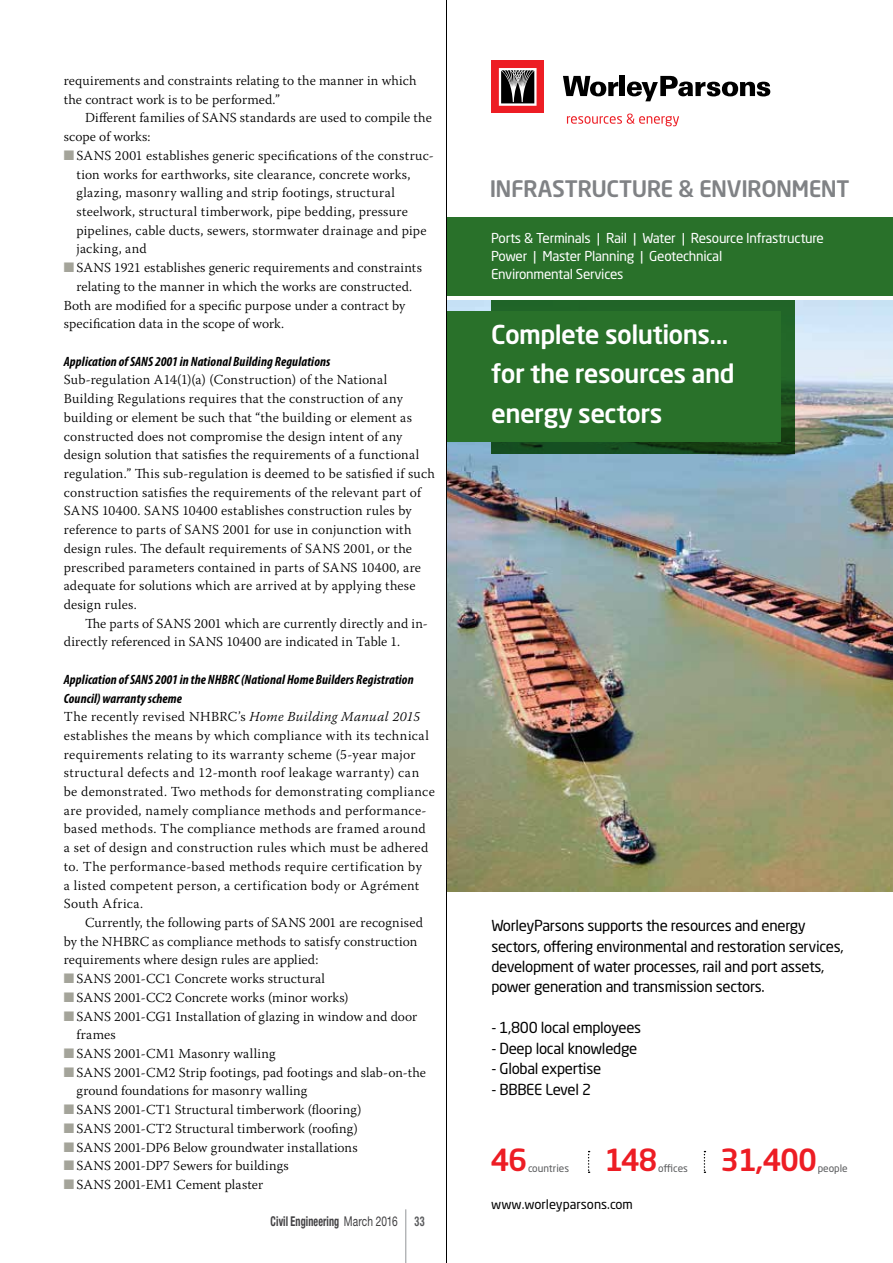
<style>
.page{position:relative;width:893px;height:1263px;background:#fff}
.page>*{position:absolute;margin:0;border:0;box-sizing:border-box;transform-origin:0 0}
.t1{font:500 30.15px "Neo Sans Std";letter-spacing:-.04em;color:#ed1d24}
.t2{font:500 25.8px/39.5px "Neo Sans Std";letter-spacing:-.025em;color:#fff}
.t3{font:500 22.5px "Neo Sans Std";letter-spacing:-.025em;color:#808285}
.t4{font:15px/20.4px "Neo Sans Std";letter-spacing:-.02em;color:#000}
.t5{font:300 13.65px/18.8px "Warnock Pro";letter-spacing:.02em;color:#000}
.t6{font:300 13.65px "Warnock Pro";color:#000}
.t7{font:italic 700 condensed 13.5px/18.8px "Myriad Pro";letter-spacing:.01em;color:#000}
.t8{font:13.5px/18px "Neo Sans Std";letter-spacing:-.02em;color:#fff}
.t9{font:700 condensed 13.5px "Helvetica Neue";letter-spacing:.01em;color:#414042;scale:.75 1}
.t10{font:12.9px "Neo Sans Std";color:#000}
.t11{font:10.2px "Neo Sans Std";color:#58595b}
.s1{font-style:italic}
.s2{font-weight:400;font-stretch:normal}
.s3{color:#58595b}
</style>
<div class="page">
<hr style="left:405px;top:1209px;width:1px;height:54px;background:#939598">
<img style="left:446px;top:0;width:447px;height:1263px">
<p class="t5" style="left:64px;top:71px;width:354px">requirements and constraints relating to the manner in which the contract work is to be performed.”</p>
<p class="t5" style="left:64px;top:108px;width:369px;text-indent:21px">Different families of SANS standards are used to compile the scope of works:</p>
<p class="t5" style="left:77px;top:146px;width:359px">SANS 2001 establishes generic specifications of the construc-</p>
<p class="t5" style="left:77px;top:164px;width:335px">tion works for earthworks, site clearance, concrete works,</p>
<p class="t5" style="left:77px;top:183px;width:320px">glazing, masonry walling and strip footings, structural</p>
<p class="t5" style="left:77px;top:202px;width:333px">steelwork, structural timberwork, pipe bedding, pressure</p>
<p class="t5" style="left:77px;top:221px;width:352px">pipelines, cable ducts, sewers, stormwater drainage and pipe</p>
<p class="t5" style="left:77px;top:239px;width:72px">jacking, and</p>
<p class="t5" style="left:77px;top:258px;width:347px">SANS 1921 establishes generic requirements and constraints</p>
<p class="t5" style="left:77px;top:277px;width:337px">relating to the manner in which the works are constructed.</p>
<p class="t5" style="left:64px;top:295px;width:343px">Both are modified for a specific purpose under a contract by</p>
<p class="t5" style="left:64px;top:314px;width:222px">specification data in the scope of work.</p>
<p class="t7" style="left:64px;top:352px;width:268px">Application of SANS 2001 in National Building Regulations</p>
<p class="t5" style="left:64px;top:370px;width:373px">Sub-regulation A14(1)(a) (Construction) of the National Building Regulations requires that the construction of any building or element be such that “the building or element as constructed does not compromise the design intent of any design solution that satisfies the requirements of a functional regulation.” This sub-regulation is deemed to be satisfied if such construction satisfies the requirements of the relevant part of SANS 10400. SANS 10400 establishes construction rules by reference to parts of SANS 2001 for use in conjunction with design rules. The default requirements of SANS 2001, or the prescribed parameters contained in parts of SANS 10400, are adequate for solutions which are arrived at by applying these design rules.</p>
<p class="t5" style="left:64px;top:613px;width:366px;text-indent:21px">The parts of SANS 2001 which are currently directly and in&shy;directly referenced in SANS 10400 are indicated in Table 1.</p>
<p class="t7" style="left:64px;top:670px;width:351px">Application of SANS 2001 in the NHBRC (National Home Builders Registration<br>Council) warranty scheme</p>
<p class="t5" style="left:64px;top:707px;width:373px">The recently revised NHBRC’s <span class="s1">Home Building Manual 2015 </span>establishes the means by which compliance with its technical requirements relating to its warranty scheme (5-year major structural defects and 12-month roof leakage warranty) can be demonstrated. Two methods for demonstrating compliance are provided, namely compliance methods and performance&shy;based methods. The compliance methods are framed around a set of design and construction rules which must be adhered to. The performance-based methods require certification by<br>a listed competent person, a certification body or Agrément South Africa.</p>
<p class="t5" style="left:85px;top:913px;width:339px">Currently, the following parts of SANS 2001 are recognised</p>
<p class="t5" style="left:64px;top:932px;width:355px">by the NHBRC as compliance methods to satisfy construction</p>
<p class="t6" style="left:64px;top:952px;width:256px">requirements where design rules are applied:</p>
<p class="t5" style="left:77px;top:969px;width:250px">SANS 2001-CC1 Concrete works structural</p>
<p class="t6" style="left:77px;top:989px;width:274px">SANS 2001-CC2 Concrete works (minor works)</p>
<p class="t5" style="left:77px;top:1006px;width:342px">SANS 2001-CG1 Installation of glazing in window and door</p>
<p class="t5" style="left:77px;top:1025px;width:41px">frames</p>
<p class="t5" style="left:77px;top:1044px;width:200px">SANS 2001-CM1 Masonry walling</p>
<p class="t5" style="left:77px;top:1062px;width:351px">SANS 2001-CM2 Strip footings, pad footings and slab-on-the</p>
<p class="t5" style="left:77px;top:1081px;width:232px">ground foundations for masonry walling</p>
<p class="t5" style="left:77px;top:1100px;width:286px">SANS 2001-CT1 Structural timberwork (flooring)</p>
<p class="t5" style="left:77px;top:1119px;width:283px">SANS 2001-CT2 Structural timberwork (roofing)</p>
<p class="t5" style="left:77px;top:1137px;width:283px">SANS 2001-DP6 Below groundwater installations</p>
<p class="t5" style="left:77px;top:1156px;width:214px">SANS 2001-DP7 Sewers for buildings</p>
<p class="t6" style="left:77px;top:1176px;width:188px">SANS 2001-EM1 Cement plaster</p>
<p class="t9" style="left:271px;top:1213px;width:207px">Civil Engineering <span class="s2">March 2016</span> <span class="s3">33</span></p>
<h3 class="t3" style="left:490px;top:174px;width:361px">INFRASTRUCTURE &amp; ENVIRONMENT</h3>
<p class="t8" style="left:491px;top:229px;width:334px">Ports &amp; Terminals | Rail | Water | Resource Infrastructure<br>Power | Master Planning | Geotechnical<br>Environmental Services</p>
<h2 class="t2" style="left:491px;top:314px;width:245px">Complete solutions... for the resources and energy sectors</h2>
<p class="t4" style="left:491px;top:915px;width:354px">WorleyParsons supports the resources and energy sectors, offering environmental and restoration services, development of water processes, rail and port assets, power generation and transmission sectors.</p>
<p class="t4" style="left:491px;top:1017px;width:151px">- 1,800 local employees</p>
<p class="t4" style="left:491px;top:1038px;width:147px">- Deep local knowledge</p>
<p class="t4" style="left:491px;top:1058px;width:111px">- Global expertise</p>
<p class="t4" style="left:491px;top:1078px;width:101px">- BBBEE Level 2</p>
<h1 class="t1" style="left:490px;top:1141px;width:38px">46</h1>
<p class="t11" style="left:528px;top:1162px;width:43px">countries</p>
<h1 class="t1" style="left:604px;top:1141px;width:55px">148</h1>
<p class="t11" style="left:658px;top:1162px;width:31px">offices</p>
<h1 class="t1" style="left:720px;top:1141px;width:98px">31,400</h1>
<p class="t11" style="left:818px;top:1162px;width:32px">people</p>
<p class="t10" style="left:491px;top:1196px;width:143px">www.worleyparsons.com</p>
</div>
